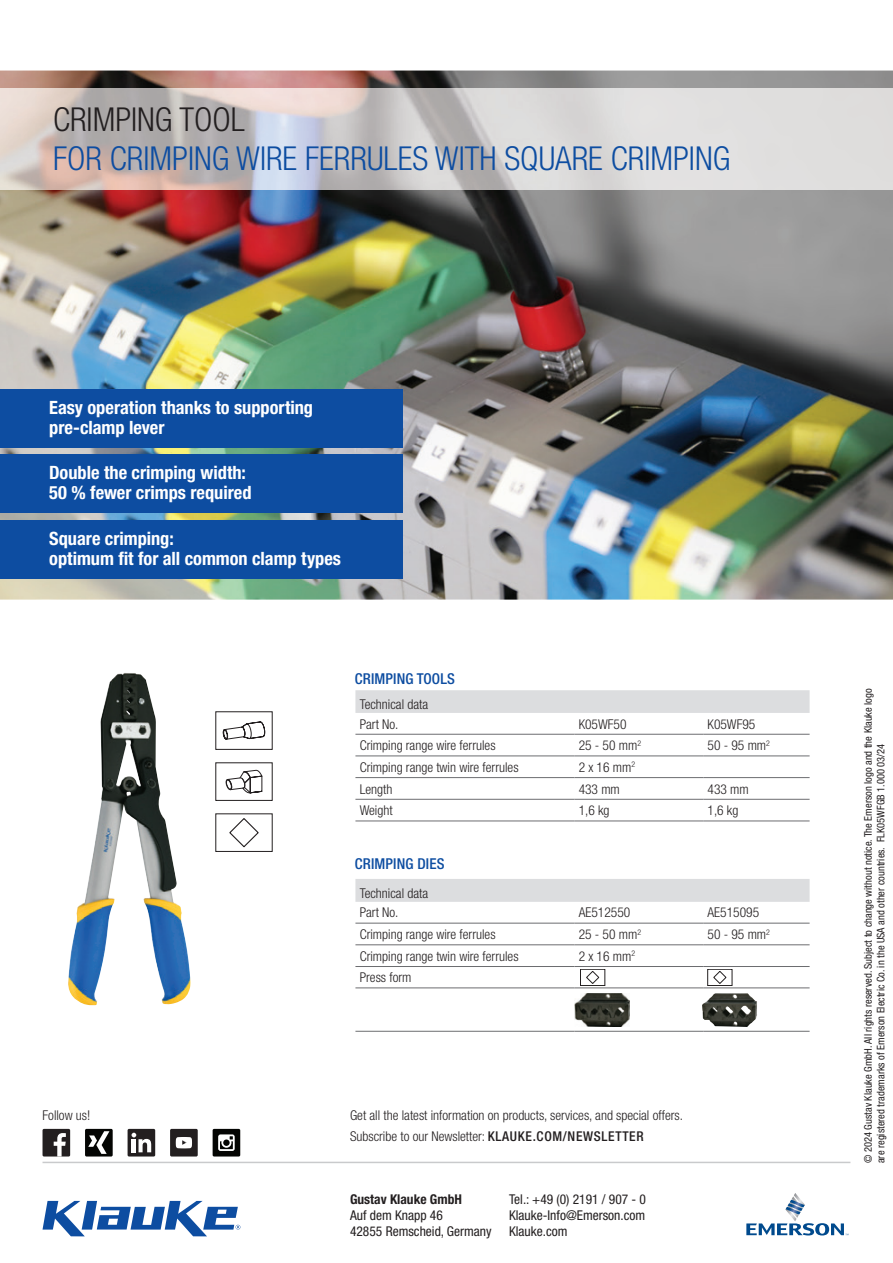
<style>
.page{position:relative;width:893px;height:1263px;background:#fff}
.page>*{position:absolute;margin:0;border:0;box-sizing:border-box;transform-origin:0 0}
.t1{font:300 condensed 33px "Helvetica Neue LT Pro";color:#0d4da1}
.t2{font:300 condensed 33px "Helvetica Neue LT Pro";color:#231f20}
.t3{font:700 condensed 18.3px/20.1px "Helvetica Neue LT Pro";color:#fff}
.t4{font:500 condensed 15px "Helvetica Neue LT Pro";letter-spacing:.01em;color:#0d4da1}
.t5{font:300 condensed 13.5px/19.8px "Helvetica Neue LT Pro";color:#231f20}
.t6{font:condensed 13.5px "Helvetica Neue LT Pro";color:#231f20}
.t7{font:700 condensed 13.5px "Helvetica Neue LT Pro";color:#231f20}
.t8{font:condensed 10.5px/12.6px "Helvetica Neue LT Pro";color:#231f20}
.s1{font-weight:500}
</style>
<div class="page">
<img style="left:68px;top:673px;width:123px;height:333px">
<img style="left:702px;top:993px;width:55px;height:34px">
<img style="left:575px;top:993px;width:55px;height:34px">
<img style="left:0;top:71px;width:893px;height:529px">
<img style="left:0;top:88px;width:893px;height:102px">
<div style="left:0;top:389px;width:402px;height:59px;background:#0d4da1"></div>
<div style="left:0;top:454px;width:402px;height:58px;background:#0d4da1"></div>
<div style="left:0;top:520px;width:402px;height:58px;background:#0d4da1"></div>
<div style="left:215px;top:711px;width:58px;height:39px;border:1px solid #231f20"></div>
<svg style="left:223px;top:721px;width:42px;height:19px"></svg>
<div style="left:215px;top:762px;width:58px;height:39px;border:1px solid #231f20"></div>
<svg style="left:225px;top:770px;width:38px;height:23px"></svg>
<div style="left:215px;top:813px;width:58px;height:39px;border:1px solid #231f20"></div>
<svg style="left:229px;top:818px;width:30px;height:30px"></svg>
<div style="left:43px;top:1129px;width:27px;height:27px;background:#231f20;border-radius:2px"></div>
<svg style="left:54px;top:1133px;width:12px;height:23px"></svg>
<div style="left:85px;top:1129px;width:28px;height:27px;background:#040503;border-radius:2px"></div>
<svg style="left:88px;top:1131px;width:21px;height:23px"></svg>
<svg style="left:128px;top:1129px;width:27px;height:27px"></svg>
<svg style="left:132px;top:1133px;width:19px;height:19px"></svg>
<div style="left:170px;top:1129px;width:28px;height:27px;background:#231f20;border-radius:2px"></div>
<svg style="left:176px;top:1137px;width:16px;height:11px"></svg>
<div style="left:213px;top:1129px;width:27px;height:27px;background:#040503;border-radius:2px"></div>
<svg style="left:218px;top:1134px;width:17px;height:17px"></svg>
<svg style="left:746px;top:1193px;width:102px;height:42px"></svg>
<svg style="left:43px;top:1201px;width:197px;height:35px"></svg>
<hr style="left:43px;top:1162px;width:807px;height:1px;background:#c9cacc">
<div style="left:580px;top:969px;width:25px;height:17px;border:1px solid #231f20"></div>
<svg style="left:586px;top:971px;width:13px;height:13px"></svg>
<div style="left:707px;top:969px;width:25px;height:17px;border:1px solid #231f20"></div>
<svg style="left:713px;top:971px;width:14px;height:13px"></svg>
<div style="left:355px;top:690px;width:455px;height:23px;background:#dcdddf"></div>
<hr style="left:355px;top:734px;width:219px;height:1px;background:#6c6d70">
<hr style="left:574px;top:734px;width:129px;height:1px;background:#6c6d70">
<hr style="left:703px;top:734px;width:107px;height:1px;background:#6c6d70">
<hr style="left:355px;top:755px;width:219px;height:1px;background:#6c6d70">
<hr style="left:355px;top:777px;width:219px;height:1px;background:#6c6d70">
<hr style="left:355px;top:799px;width:219px;height:1px;background:#6c6d70">
<hr style="left:355px;top:820px;width:219px;height:1px;background:#6c6d70">
<hr style="left:574px;top:755px;width:129px;height:1px;background:#6c6d70">
<hr style="left:703px;top:755px;width:107px;height:1px;background:#6c6d70">
<hr style="left:574px;top:777px;width:129px;height:1px;background:#6c6d70">
<hr style="left:703px;top:777px;width:107px;height:1px;background:#6c6d70">
<hr style="left:574px;top:799px;width:129px;height:1px;background:#6c6d70">
<hr style="left:703px;top:799px;width:107px;height:1px;background:#6c6d70">
<hr style="left:574px;top:820px;width:129px;height:1px;background:#6c6d70">
<hr style="left:703px;top:820px;width:107px;height:1px;background:#6c6d70">
<div style="left:355px;top:879px;width:455px;height:23px;background:#dcdddf"></div>
<hr style="left:355px;top:923px;width:219px;height:1px;background:#6c6d70">
<hr style="left:574px;top:923px;width:129px;height:1px;background:#6c6d70">
<hr style="left:703px;top:923px;width:107px;height:1px;background:#6c6d70">
<hr style="left:355px;top:944px;width:219px;height:1px;background:#6c6d70">
<hr style="left:355px;top:966px;width:219px;height:1px;background:#6c6d70">
<hr style="left:355px;top:987px;width:219px;height:1px;background:#6c6d70">
<hr style="left:574px;top:987px;width:129px;height:1px;background:#6c6d70">
<hr style="left:703px;top:987px;width:107px;height:1px;background:#6c6d70">
<hr style="left:355px;top:1031px;width:219px;height:1px;background:#6c6d70">
<hr style="left:574px;top:1031px;width:129px;height:1px;background:#6c6d70">
<hr style="left:703px;top:1031px;width:107px;height:1px;background:#6c6d70">
<hr style="left:574px;top:944px;width:129px;height:1px;background:#6c6d70">
<hr style="left:703px;top:944px;width:107px;height:1px;background:#6c6d70">
<hr style="left:574px;top:966px;width:129px;height:1px;background:#6c6d70">
<hr style="left:703px;top:966px;width:107px;height:1px;background:#6c6d70">
<h1 class="t2" style="left:53px;top:100px;width:193px">CRIMPING TOOL</h1>
<h1 class="t1" style="left:53px;top:140px;width:679px">FOR CRIMPING WIRE FERRULES WITH SQUARE CRIMPING</h1>
<h2 class="t3" style="left:49px;top:397px;width:265px">Easy operation thanks to supporting pre-clamp lever</h2>
<h2 class="t3" style="left:49px;top:462px;width:204px">Double the crimping width:<br>50 % fewer crimps required</h2>
<h2 class="t3" style="left:49px;top:528px;width:293px">Square crimping:<br>optimum fit for all common clamp types</h2>
<p class="t4" style="left:355px;top:669px;width:102px">CRIMPING TOOLS</p>
<p class="t5" style="left:360px;top:694px;width:70px">Technical data<br>Part No.</p>
<p class="t5" style="left:579px;top:714px;width:49px">K05WF50</p>
<p class="t5" style="left:707px;top:714px;width:49px">K05WF95</p>
<p class="t5" style="left:360px;top:735px;width:137px">Crimping range wire ferrules</p>
<p class="t5" style="left:579px;top:735px;width:64px">25 - 50 mm<sup>2</sup></p>
<p class="t5" style="left:707px;top:735px;width:64px">50 - 95 mm<sup>2</sup></p>
<p class="t5" style="left:360px;top:757px;width:160px">Crimping range twin wire ferrules</p>
<p class="t5" style="left:579px;top:757px;width:58px">2 x 16 mm<sup>2</sup></p>
<p class="t5" style="left:360px;top:779px;width:34px">Length</p>
<p class="t5" style="left:579px;top:779px;width:43px">433 mm</p>
<p class="t5" style="left:707px;top:779px;width:43px">433 mm</p>
<p class="t5" style="left:360px;top:800px;width:34px">Weight</p>
<p class="t5" style="left:579px;top:800px;width:32px">1,6 kg</p>
<p class="t5" style="left:707px;top:800px;width:32px">1,6 kg</p>
<p class="t4" style="left:355px;top:855px;width:91px">CRIMPING DIES</p>
<p class="t5" style="left:360px;top:883px;width:70px">Technical data<br>Part No.</p>
<p class="t5" style="left:579px;top:903px;width:53px">AE512550</p>
<p class="t5" style="left:707px;top:903px;width:53px">AE515095</p>
<p class="t5" style="left:360px;top:924px;width:137px">Crimping range wire ferrules</p>
<p class="t5" style="left:579px;top:924px;width:64px">25 - 50 mm<sup>2</sup></p>
<p class="t5" style="left:707px;top:924px;width:64px">50 - 95 mm<sup>2</sup></p>
<p class="t5" style="left:360px;top:946px;width:160px">Crimping range twin wire ferrules</p>
<p class="t5" style="left:579px;top:946px;width:58px">2 x 16 mm<sup>2</sup></p>
<p class="t5" style="left:360px;top:968px;width:53px">Press form</p>
<p class="t5" style="left:43px;top:1105px;width:49px">Follow us!</p>
<p class="t5" style="left:350px;top:1104px;width:334px;line-height:21px">Get all the latest information on products, services, and special offers.<br>Subscribe to our Newsletter: <span class="s1">KLAUKE.COM/NEWSLETTER</span></p>
<p class="t7" style="left:350px;top:1191px;width:113px">Gustav Klauke GmbH</p>
<p class="t6" style="left:509px;top:1191px;width:139px">Tel.: +49 (0) 2191 / 907 - 0</p>
<p class="t6" style="left:350px;top:1207px;width:94px">Auf dem Knapp 46</p>
<p class="t6" style="left:509px;top:1207px;width:138px">Klauke-Info@Emerson.com</p>
<p class="t6" style="left:350px;top:1223px;width:143px">42855 Remscheid, Germany</p>
<p class="t6" style="left:509px;top:1223px;width:60px">Klauke.com</p>
<p class="t8" style="left:862px;top:1163px;width:476px;rotate:-90deg">© 2024 Gustav Klauke GmbH. All rights reserved. Subject to change without notice. The Emerson logo and the Klauke logo are registered trademarks of Emerson Electric Co. in the USA and other countries. FLK05WFGB 1.000 03/24</p>
</div>
